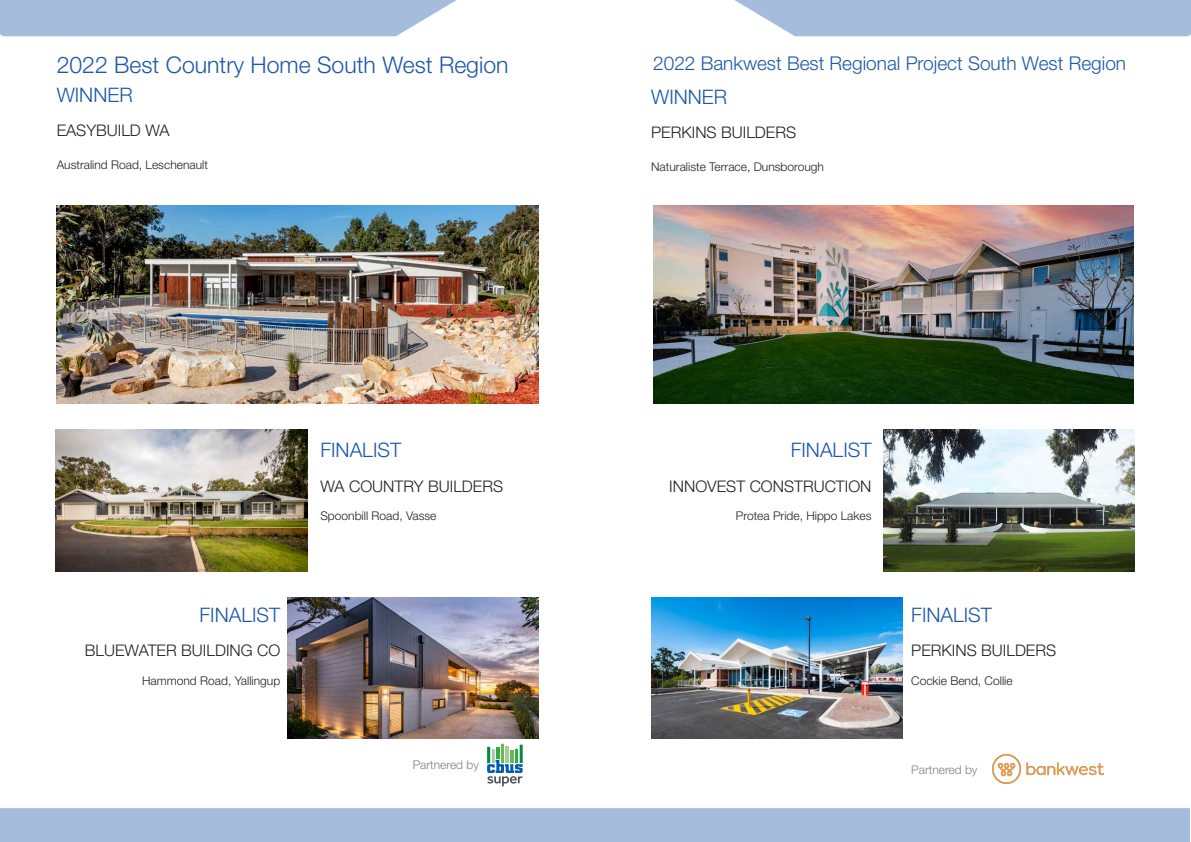
<style>
.page{position:relative;width:1191px;height:842px;background:#fff}
.page>*{position:absolute;margin:0;border:0;box-sizing:border-box;transform-origin:0 0}
.t1{font:300 23px "Helvetica Neue LT Std";color:#1c58a8}
.t2{font:300 20px "Helvetica Neue LT Std";color:#1c58a8}
.t3{font:300 19px "Helvetica Neue LT Std";color:#1c58a8}
.t4{font:300 16px "Helvetica Neue LT Std";color:#231f20}
.t5{font:300 12px "Helvetica Neue LT Std";color:#231f20}
.t6{font:300 12px "Helvetica Neue LT Std";color:#7f8080}
</style>
<div class="page">
<div style="left:0;top:808px;width:1190px;height:34px;background:#a5bcdc"></div>
<svg style="left:0;top:0;width:1191px;height:37px"></svg>
<img style="left:57px;top:206px;width:482px;height:198px">
<img style="left:56px;top:430px;width:251px;height:141px">
<img style="left:287px;top:597px;width:251px;height:141px">
<img style="left:653px;top:206px;width:480px;height:198px">
<img style="left:883px;top:430px;width:251px;height:141px">
<img style="left:651px;top:597px;width:251px;height:141px">
<svg style="left:487px;top:744px;width:35px;height:42px"></svg>
<img style="left:992px;top:755px;width:111px;height:29px">
<p class="t1" style="left:57px;top:51px;width:453px">2022 Best Country Home South West Region</p>
<p class="t2" style="left:57px;top:83px;width:77px">WINNER</p>
<p class="t4" style="left:57px;top:120px;width:114px">EASYBUILD WA</p>
<p class="t5" style="left:57px;top:158px;width:153px">Australind Road, Leschenault</p>
<p class="t2" style="left:199px;top:603px;width:82px">FINALIST</p>
<p class="t4" style="left:85px;top:640px;width:197px">BLUEWATER BUILDING CO</p>
<p class="t5" style="left:142px;top:673px;width:140px">Hammond Road, Yallingup</p>
<p class="t2" style="left:320px;top:437px;width:82px">FINALIST</p>
<p class="t4" style="left:320px;top:476px;width:184px">WA COUNTRY BUILDERS</p>
<p class="t5" style="left:320px;top:509px;width:118px">Spoonbill Road, Vasse</p>
<p class="t3" style="left:653px;top:52px;width:474px">2022 Bankwest Best Regional Project South West Region</p>
<p class="t2" style="left:651px;top:85px;width:77px">WINNER</p>
<p class="t4" style="left:651px;top:122px;width:146px">PERKINS BUILDERS</p>
<p class="t5" style="left:651px;top:160px;width:174px">Naturaliste Terrace, Dunsborough</p>
<p class="t2" style="left:790px;top:437px;width:82px">FINALIST</p>
<p class="t4" style="left:669px;top:476px;width:204px">INNOVEST CONSTRUCTION</p>
<p class="t5" style="left:736px;top:509px;width:137px">Protea Pride, Hippo Lakes</p>
<p class="t2" style="left:911px;top:603px;width:82px">FINALIST</p>
<p class="t4" style="left:911px;top:640px;width:146px">PERKINS BUILDERS</p>
<p class="t5" style="left:911px;top:673px;width:103px">Cockie Bend, Collie</p>
<p class="t6" style="left:413px;top:758px;width:68px">Partnered by</p>
<p class="t6" style="left:911px;top:762px;width:68px">Partnered by</p>
</div>
